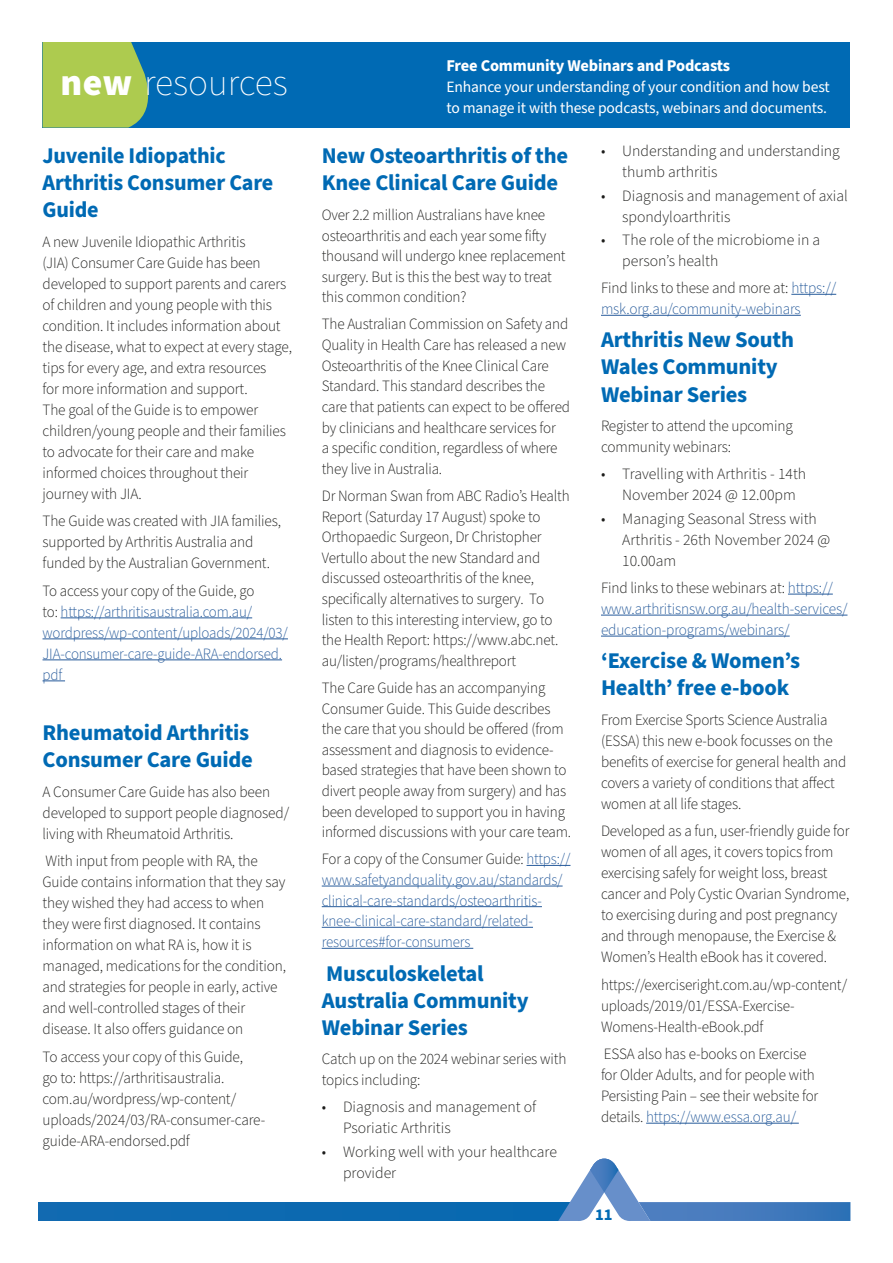
<style>
.page{position:relative;width:893px;height:1263px;background:#fff}
.page>*{position:absolute;margin:0;border:0;box-sizing:border-box;transform-origin:0 0}
.t1{font:200 37.5px "Source Sans Pro";color:#fff}
.t2{font:700 22.5px/27px "Source Sans Pro";letter-spacing:-.01em;color:#006ab4}
.t3{font:700 16.5px "Source Sans Pro";letter-spacing:-.01em;color:#fff}
.t4{font:700 16.5px "Source Sans Pro";color:#006ab4}
.t5{font:300 15.75px/20.7px "Source Sans Pro";letter-spacing:-.01em;color:#1d1d1b;scale:.96 1}
.t6{font:300 15.75px/21px "Source Sans Pro";letter-spacing:-.01em;color:#1d1d1b}
.t7{font:300 15.75px/21px "Source Sans Pro";letter-spacing:-.01em;color:#275b9b;scale:.95 1}
.t8{font:300 15.75px/21px "Source Sans Pro";letter-spacing:-.01em;color:#275b9b}
.t9{font:15.75px/21px "Source Sans Pro";letter-spacing:-.01em;color:#fff}
.s1{font-weight:900}
.s2{color:#1d1d1b}
.s3{color:#275b9b}
</style>
<div class="page">
<hr style="left:61px;top:617px;width:191px;height:1px;background:#275b9b">
<hr style="left:43px;top:638px;width:245px;height:1px;background:#275b9b">
<hr style="left:43px;top:659px;width:239px;height:1px;background:#275b9b">
<svg style="left:43px;top:680px;width:22px;height:1px"></svg>
<hr style="left:527px;top:865px;width:43px;height:1px;background:#275b9b">
<hr style="left:322px;top:886px;width:241px;height:1px;background:#275b9b">
<hr style="left:322px;top:906px;width:220px;height:1px;background:#275b9b">
<hr style="left:322px;top:927px;width:211px;height:1px;background:#275b9b">
<hr style="left:322px;top:948px;width:151px;height:1px;background:#275b9b">
<hr style="left:791px;top:294px;width:45px;height:1px;background:#275b9b">
<hr style="left:601px;top:315px;width:200px;height:1px;background:#275b9b">
<hr style="left:788px;top:594px;width:45px;height:1px;background:#275b9b">
<hr style="left:601px;top:615px;width:246px;height:1px;background:#275b9b">
<hr style="left:601px;top:636px;width:189px;height:1px;background:#275b9b">
<hr style="left:646px;top:1123px;width:153px;height:1px;background:#275b9b">
<div style="left:43px;top:43px;width:807px;height:85px;background:#006ab4"></div>
<svg style="left:43px;top:43px;width:106px;height:85px;background:#a1c455"></svg>
<div style="left:38px;top:1202px;width:532px;height:19px;background:#0c69b0"></div>
<svg style="left:558px;top:1158px;width:292px;height:63px"></svg>
<h1 class="t1" style="left:61px;top:57px;width:229px"><span class="s1">new</span> resources</h1>
<h2 class="t2" style="left:43px;top:143px;width:232px">Juvenile Idiopathic<br>Arthritis Consumer Care<br>Guide</h2>
<p class="t6" style="left:43px;top:232px;width:251px">A new Juvenile Idiopathic Arthritis<br>(JIA) Consumer Care Guide has been developed to support parents and carers of children and young people with this condition. It includes information about the disease, what to expect at every stage, tips for every age, and extra resources<br>for more information and support.<br>The goal of the Guide is to empower children/young people and their families to advocate for their care and make informed choices throughout their journey with JIA.</p>
<p class="t6" style="left:43px;top:511px;width:240px">The Guide was created with JIA families, supported by Arthritis Australia and funded by the Australian Government.</p>
<p class="t7" style="left:43px;top:580px;width:260px"><span class="s2">To access your copy of the Guide, go<br>to:</span> https://arthritisaustralia.com.au/ wordpress/wp-content/uploads/2024/03/ JIA-consumer-care-guide-ARA-endorsed. pdf</p>
<h2 class="t2" style="left:43px;top:720px;width:212px">Rheumatoid Arthritis<br>Consumer Care Guide</h2>
<p class="t6" style="left:43px;top:782px;width:248px">A Consumer Care Guide has also been developed to support people diagnosed/ living with Rheumatoid Arthritis.</p>
<p class="t6" style="left:43px;top:851px;width:245px">With input from people with RA, the Guide contains information that they say they wished they had access to when they were first diagnosed. It contains information on what RA is, how it is managed, medications for the condition, and strategies for people in early, active and well-controlled stages of their disease. It also offers guidance on</p>
<p class="t6" style="left:43px;top:1046px;width:224px">To access your copy of this Guide,<br>go to: https://arthritisaustralia. com.au/wordpress/wp-content/ uploads/2024/03/RA-consumer-care&shy;guide-ARA-endorsed.pdf</p>
<p class="t3" style="left:446px;top:54px;width:285px">Free Community Webinars and Podcasts</p>
<p class="t9" style="left:446px;top:77px;width:385px">Enhance your understanding of your condition and how best to manage it with these podcasts, webinars and documents.</p>
<h2 class="t2" style="left:322px;top:143px;width:248px">New Osteoarthritis of the<br>Knee Clinical Care Guide</h2>
<p class="t5" style="left:322px;top:205px;width:256px">Over 2.2 million Australians have knee osteoarthritis and each year some fifty thousand will undergo knee replacement surgery. But is this the best way to treat this common condition?</p>
<p class="t5" style="left:322px;top:314px;width:260px">The Australian Commission on Safety and Quality in Health Care has released a new Osteoarthritis of the Knee Clinical Care Standard. This standard describes the care that patients can expect to be offered by clinicians and healthcare services for<br>a specific condition, regardless of where they live in Australia.</p>
<p class="t5" style="left:322px;top:486px;width:260px">Dr Norman Swan from ABC Radio’s Health Report (Saturday 17 August) spoke to Orthopaedic Surgeon, Dr Christopher Vertullo about the new Standard and discussed osteoarthritis of the knee, specifically alternatives to surgery. To listen to this interesting interview, go to the Health Report: https://www.abc.net. au/listen/programs/healthreport</p>
<p class="t5" style="left:322px;top:678px;width:261px">The Care Guide has an accompanying Consumer Guide. This Guide describes the care that you should be offered (from assessment and diagnosis to evidence&shy;based strategies that have been shown to divert people away from surgery) and has been developed to support you in having informed discussions with your care team.</p>
<p class="t7" style="left:322px;top:849px;width:263px"><span class="s2">For a copy of the Consumer Guide:</span> https:// www.safetyandquality.gov.au/standards/ clinical-care-standards/osteoarthritis&shy;knee-clinical-care-standard/related&shy;resources#for-consumers</p>
<h2 class="t2" style="left:322px;top:960px;width:208px">Musculoskeletal<br>Australia Community<br>Webinar Series</h2>
<p class="t6" style="left:322px;top:1049px;width:246px">Catch up on the 2024 webinar series with topics including:</p>
<p class="t6" style="left:343px;top:1097px;width:195px;text-indent:-21px">• Diagnosis and management of<br>Psoriatic Arthritis</p>
<p class="t6" style="left:343px;top:1141px;width:215px;text-indent:-21px">• Working well with your healthcare provider</p>
<p class="t6" style="left:622px;top:141px;width:219px;text-indent:-21px">• Understanding and understanding thumb arthritis</p>
<p class="t6" style="left:622px;top:185px;width:227px;text-indent:-21px">• Diagnosis and management of axial spondyloarthritis</p>
<p class="t6" style="left:622px;top:229px;width:199px;text-indent:-21px">• The role of the microbiome in a person’s health</p>
<p class="t8" style="left:601px;top:278px;width:237px"><span class="s2">Find links to these and more at:</span> https:// msk.org.au/community-webinars</p>
<h2 class="t2" style="left:601px;top:327px;width:194px">Arthritis New South<br>Wales Community<br>Webinar Series</h2>
<p class="t6" style="left:601px;top:416px;width:193px">Register to attend the upcoming community webinars:</p>
<p class="t6" style="left:622px;top:464px;width:185px;text-indent:-21px">• Travelling with Arthritis - 14th<br>November 2024 @ 12.00pm</p>
<p class="t6" style="left:622px;top:508px;width:209px;text-indent:-21px">• Managing Seasonal Stress with<br>Arthritis - 26th November 2024 @<br>10.00am</p>
<p class="t8" style="left:601px;top:578px;width:248px"><span class="s2">Find links to these webinars at:</span> https:// www.arthritisnsw.org.au/health-services/ education-programs/webinars/</p>
<h2 class="t2" style="left:601px;top:648px;width:201px">‘Exercise &amp; Women’s<br>Health’ free e-book</h2>
<p class="t5" style="left:601px;top:709px;width:257px">From Exercise Sports Science Australia (ESSA) this new e-book focusses on the benefits of exercise for general health and covers a variety of conditions that affect women at all life stages.</p>
<p class="t5" style="left:601px;top:821px;width:260px">Developed as a fun, user-friendly guide for women of all ages, it covers topics from exercising safely for weight loss, breast cancer and Poly Cystic Ovarian Syndrome, to exercising during and post pregnancy and through menopause, the Exercise &amp; Women’s Health eBook has it covered.</p>
<p class="t5" style="left:601px;top:974px;width:258px">https://exerciseright.com.au/wp-content/ uploads/2019/01/ESSA-Exercise-<br>Womens-Health-eBook.pdf</p>
<p class="t5" style="left:601px;top:1044px;width:228px">ESSA also has e-books on Exercise for Older Adults, and for people with Persisting Pain – see their website for details. <span class="s3">https://www.essa.org.au/</span></p>
<p class="t4" style="left:595px;top:1203px;width:19px">11</p>
</div>
